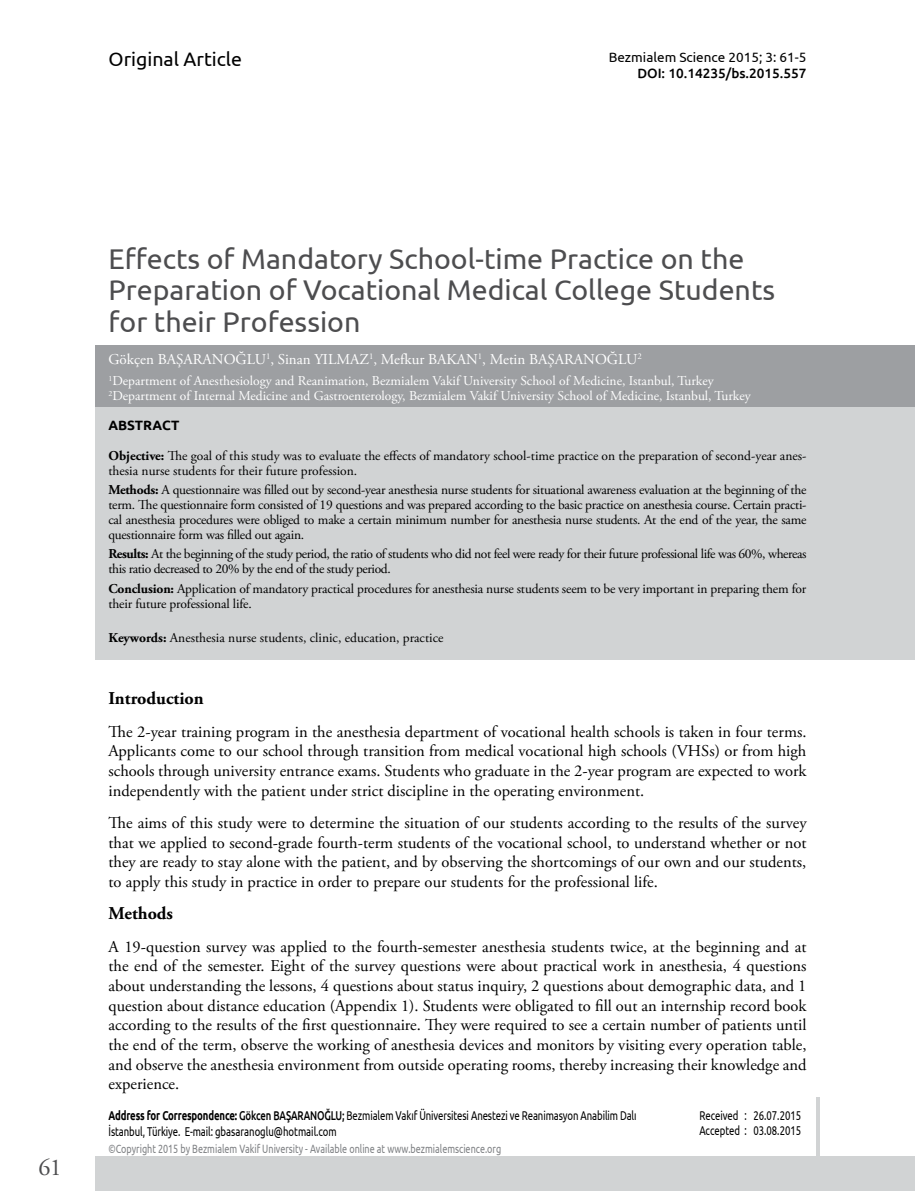
<style>
.page{position:relative;width:915px;height:1191px;background:#fff}
.page>*{position:absolute;margin:0;border:0;box-sizing:border-box;transform-origin:0 0}
.t1{font:28.5px/31.5px "Ubuntu";color:#4d4d4f}
.t2{font:24px "Adobe Garamond Pro";color:#4d4d4f}
.t3{font:19.5px "Ubuntu";color:#000}
.t4{font:700 18px "Adobe Garamond Pro";color:#000}
.t5{font:16.5px/19.6px "Adobe Garamond Pro";color:#000;text-align:justify}
.t6{font:15px "Adobe Garamond Pro";color:#fff}
.t7{font:13.5px/15px "Adobe Garamond Pro";letter-spacing:-.01em;color:#000}
.t8{font:13.5px/15px "Adobe Garamond Pro";color:#fff}
.t9{font:13.5px/15px "Adobe Garamond Pro";letter-spacing:-.03em;color:#000}
.t10{font:13.5px "Ubuntu";color:#000}
.t11{font:500 13.5px "Ubuntu";color:#000}
.t12{font:700 13.5px "Ubuntu";color:#000}
.t13{font:12.75px/15.3px "Ubuntu";letter-spacing:-.01em;color:#000;scale:.75 1}
.t14{font:12px "Ubuntu";color:#808285;scale:.75 1}
.s1{font-weight:700}
.s2{font-weight:500}
</style>
<div class="page">
<div style="left:96px;top:1157px;width:818px;height:34px;background:#d1d3d4"></div>
<svg style="left:815px;top:1097px;width:4px;height:60px"></svg>
<div style="left:96px;top:355px;width:818px;height:305px;background:#d1d3d4"></div>
<div style="left:96px;top:344px;width:818px;height:62px;background:#9d9fa2"></div>
<p class="t3" style="left:108px;top:47px;width:135px">Original Article</p>
<p class="t10" style="left:608px;top:49px;width:199px">Bezmialem Science 2015; 3: 61-5</p>
<p class="t11" style="left:637px;top:65px;width:170px">DOI: 10.14235/bs.2015.557</p>
<h2 class="t2" style="left:38px;top:1152px;width:25px">61</h2>
<h1 class="t1" style="left:108px;top:242px;width:668px">Effects of Mandatory School-time Practice on the<br>Preparation of Vocational Medical College Students for their Profession</h1>
<p class="t6" style="left:108px;top:350px;width:534px">Gökçen BAŞARANOĞLU<sup>1</sup>, Sinan YILMAZ<sup>1</sup>, Mefkur BAKAN<sup>1</sup>, Metin BAŞARANOĞLU<sup>2</sup></p>
<p class="t8" style="left:108px;top:374px;width:643px"><sup>1</sup>Department of Anesthesiology and Reanimation, Bezmialem Vakif University School of Medicine, Istanbul, Turkey<br><sup>2</sup>Department of Internal Medicine and Gastroenterology, Bezmialem Vakif University School of Medicine, Istanbul, Turkey</p>
<p class="t12" style="left:108px;top:417px;width:72px">ABSTRACT</p>
<p class="t7" style="left:108px;top:448px;width:699px"><span class="s1">Objective:</span> The goal of this study was to evaluate the effects of mandatory school-time practice on the preparation of second-year anes&shy;thesia nurse students for their future profession.</p>
<p class="t7" style="left:108px;top:483px;width:699px;text-align:justify"><span class="s1">Methods:</span> A questionnaire was filled out by second-year anesthesia nurse students for situational awareness evaluation at the beginning of the term. The questionnaire form consisted of 19 questions and was prepared according to the basic practice on anesthesia course. Certain practi&shy;cal anesthesia procedures were obliged to make a certain minimum number for anesthesia nurse students. At the end of the year, the same questionnaire form was filled out again.</p>
<p class="t9" style="left:108px;top:547px;width:699px"><span class="s1">Results:</span> At the beginning of the study period, the ratio of students who did not feel were ready for their future professional life was 60%, whereas this ratio decreased to 20% by the end of the study period.</p>
<p class="t7" style="left:108px;top:581px;width:699px"><span class="s1">Conclusion:</span> Application of mandatory practical procedures for anesthesia nurse students seem to be very important in preparing them for their future professional life.</p>
<p class="t7" style="left:108px;top:630px;width:336px"><span class="s1">Keywords:</span> Anesthesia nurse students, clinic, education, practice</p>
<p class="t4" style="left:108px;top:688px;width:97px">Introduction</p>
<p class="t5" style="left:108px;top:722px;width:699px">The 2-year training program in the anesthesia department of vocational health schools is taken in four terms.<br>Applicants come to our school through transition from medical vocational high schools (VHSs) or from high schools through university entrance exams. Students who graduate in the 2-year program are expected to work independently with the patient under strict discipline in the operating environment.</p>
<p class="t5" style="left:108px;top:813px;width:699px">The aims of this study were to determine the situation of our students according to the results of the survey that we applied to second-grade fourth-term students of the vocational school, to understand whether or not they are ready to stay alone with the patient, and by observing the shortcomings of our own and our students, to apply this study in practice in order to prepare our students for the professional life.</p>
<p class="t4" style="left:108px;top:903px;width:66px">Methods</p>
<p class="t5" style="left:108px;top:937px;width:699px">A 19-question survey was applied to the fourth-semester anesthesia students twice, at the beginning and at the end of the semester. Eight of the survey questions were about practical work in anesthesia, 4 questions about understanding the lessons, 4 questions about status inquiry, 2 questions about demographic data, and 1 question about distance education (Appendix 1). Students were obligated to fill out an internship record book according to the results of the first questionnaire. They were required to see a certain number of patients until the end of the term, observe the working of anesthesia devices and monitors by visiting every operation table, and observe the anesthesia environment from outside operating rooms, thereby increasing their knowledge and experience.</p>
<p class="t13" style="left:699px;top:1108px;width:137px;line-height:14.5px">Received : 26.07.2015<br>Accepted : 03.08.2015</p>
<p class="t13" style="left:108px;top:1107px;width:705px"><span class="s1">Address for Correspondence:</span> <span class="s2">Gökcen BAŞARANOĞLU;</span> Bezmialem Vakıf Üniversitesi Anestezi ve Reanimasyon Anabilim Dalı<br>İstanbul, Türkiye. E-mail: gbasaranoglu@hotmail.com</p>
<p class="t14" style="left:108px;top:1141px;width:525px">©Copyright 2015 by Bezmialem Vakif University - Available online at www.bezmialemscience.org</p>
</div>
